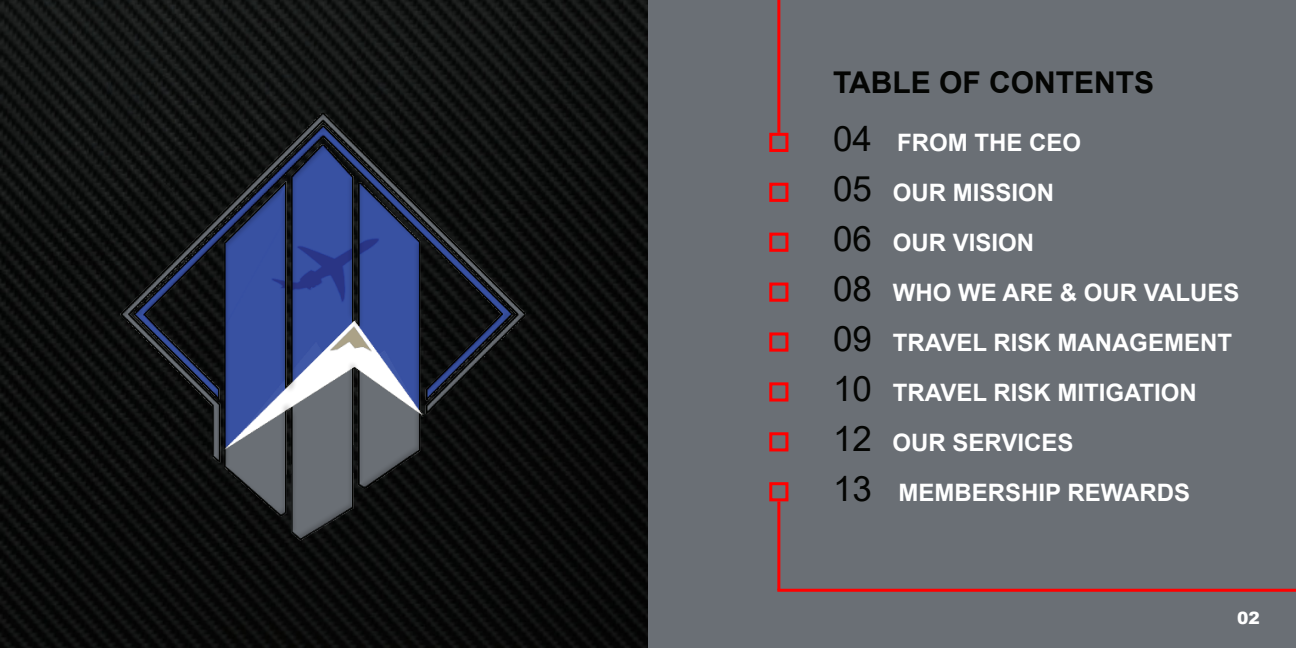
<style>
.page{position:relative;width:1296px;height:648px;background:#fff}
.page>*{position:absolute;margin:0;border:0;box-sizing:border-box;transform-origin:0 0}
.t1{font:700 30px "Arial";color:#040503}
.t2{font:700 24px "Arial";color:#fff}
.t3{font:900 17px "Arial";color:#fff}
.s1{font-weight:400;font-size:35px;color:#040503}
</style>
<div class="page">
<img style="left:0;top:0;width:648px;height:648px">
<div style="left:648px;top:0;width:648px;height:648px;background:#6a6f75"></div>
<hr style="left:777px;top:0;width:3px;height:133px;background:#f00">
<hr style="left:777px;top:501px;width:3px;height:89px;background:#f00">
<hr style="left:777px;top:589px;width:519px;height:3px;background:#f00">
<div style="left:118px;top:107px;width:412px;height:436px;background:#231f20;opacity:.25"></div>
<div style="left:769px;top:133px;width:19px;height:19px;border:3px solid #f00"></div>
<div style="left:769px;top:183px;width:19px;height:19px;border:3px solid #f00"></div>
<div style="left:769px;top:233px;width:19px;height:19px;border:3px solid #f00"></div>
<div style="left:769px;top:283px;width:19px;height:19px;border:3px solid #f00"></div>
<div style="left:769px;top:332px;width:19px;height:20px;border:3px solid #f00"></div>
<div style="left:769px;top:382px;width:19px;height:20px;border:3px solid #f00"></div>
<div style="left:769px;top:432px;width:19px;height:19px;border:3px solid #f00"></div>
<div style="left:769px;top:482px;width:19px;height:19px;border:3px solid #f00"></div>
<p class="t1" style="left:833px;top:61px;width:323px">TABLE OF CONTENTS</p>
<p class="t2" style="left:833px;top:126px;width:249px"><span class="s1">04</span> FROM THE CEO</p>
<p class="t2" style="left:833px;top:176px;width:223px"><span class="s1">05</span> OUR MISSION</p>
<p class="t2" style="left:833px;top:226px;width:203px"><span class="s1">06</span> OUR VISION</p>
<p class="t2" style="left:833px;top:276px;width:408px"><span class="s1">08</span> WHO WE ARE &amp; OUR VALUES</p>
<p class="t2" style="left:833px;top:326px;width:400px"><span class="s1">09</span> TRAVEL RISK MANAGEMENT</p>
<p class="t2" style="left:833px;top:376px;width:365px"><span class="s1">10</span> TRAVEL RISK MITIGATION</p>
<p class="t2" style="left:833px;top:426px;width:242px"><span class="s1">12</span> OUR SERVICES</p>
<p class="t2" style="left:833px;top:476px;width:358px"><span class="s1">13</span> MEMBERSHIP REWARDS</p>
<p class="t3" style="left:1237px;top:606px;width:24px">02</p>
</div>
